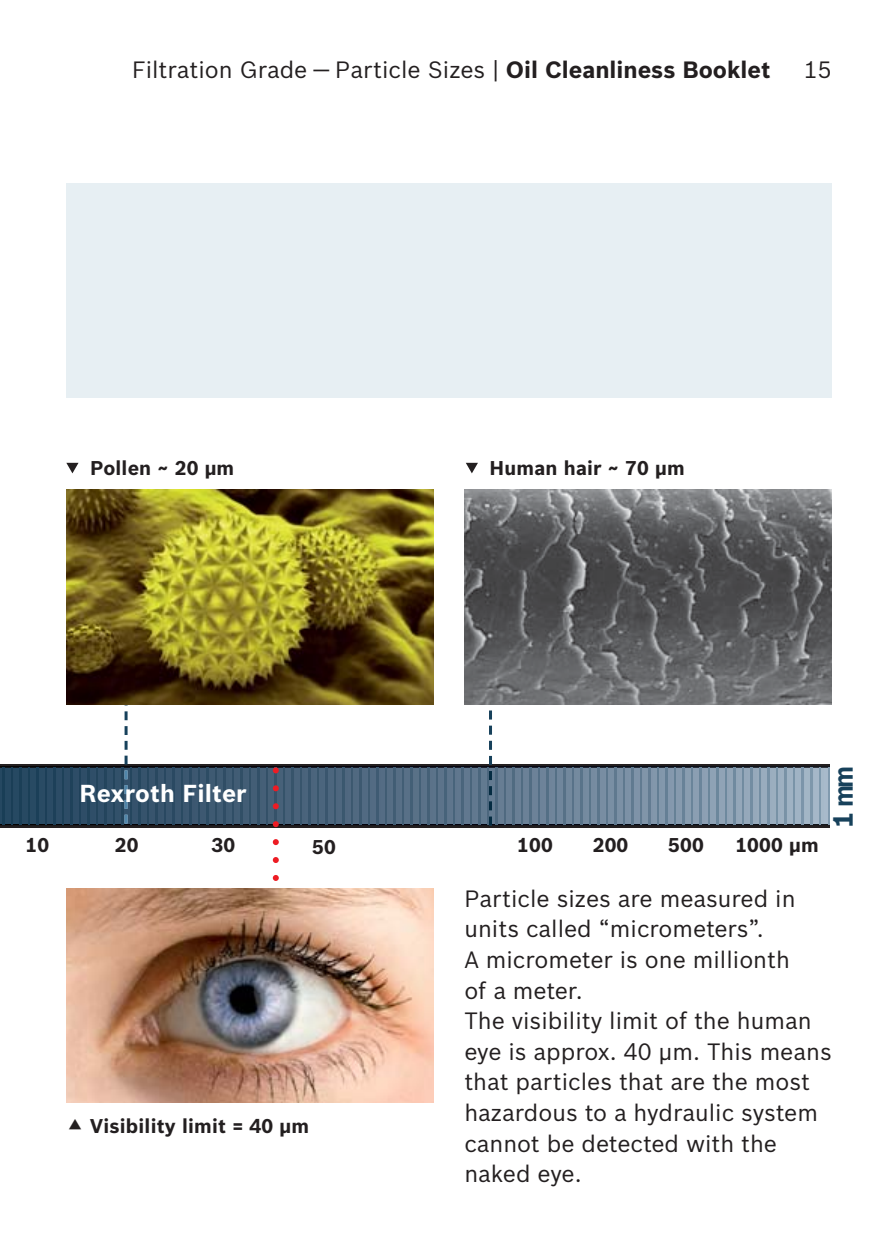
<style>
.page{position:relative;width:893px;height:1259px;background:#fff}
.page>*{position:absolute;margin:0;border:0;box-sizing:border-box;transform-origin:0 0}
.t1{font:700 27px "Bosch Sans";color:#17415b}
.t2{font:700 24px "Bosch Sans";letter-spacing:.01em;color:#fff}
.t3{font:23.1px/30.6px "Bosch Sans";color:#231f20}
.t4{font:700 19.5px "Bosch Sans";letter-spacing:.01em;color:#231f20}
.s1{font-weight:700}
</style>
<div class="page">
<div style="left:66px;top:184px;width:766px;height:214px;background:#e7eff3"></div>
<svg style="left:66px;top:463px;width:13px;height:10px"></svg>
<svg style="left:466px;top:463px;width:12px;height:10px"></svg>
<hr style="left:0;top:764px;width:830px;height:3px;background:#231f20">
<hr style="left:0;top:824px;width:830px;height:3px;background:#231f20">
<svg style="left:489px;top:756px;width:3px;height:9px"></svg>
<svg style="left:489px;top:741px;width:3px;height:9px"></svg>
<svg style="left:489px;top:725px;width:3px;height:9px"></svg>
<svg style="left:489px;top:710px;width:3px;height:9px"></svg>
<img style="left:464px;top:490px;width:368px;height:214px">
<svg style="left:0;top:767px;width:828px;height:57px;background:#597288"></svg>
<img style="left:0;top:824px;width:830px;height:1px">
<hr style="left:3px;top:767px;width:1px;height:57px;background:#193e56">
<hr style="left:11px;top:767px;width:2px;height:57px;background:#1a3e56">
<hr style="left:20px;top:767px;width:1px;height:57px;background:#1b3f57">
<hr style="left:28px;top:767px;width:2px;height:57px;background:#1a3f57">
<hr style="left:37px;top:767px;width:1px;height:57px;background:#1b3f58">
<hr style="left:45px;top:767px;width:2px;height:57px;background:#1c3f58">
<hr style="left:54px;top:767px;width:1px;height:57px;background:#1d4059">
<hr style="left:62px;top:767px;width:2px;height:57px;background:#1e4159">
<hr style="left:71px;top:767px;width:1px;height:57px;background:#1f425a">
<hr style="left:79px;top:767px;width:2px;height:57px;background:#20425b">
<hr style="left:88px;top:767px;width:1px;height:57px;background:#21435b">
<hr style="left:96px;top:767px;width:2px;height:57px;background:#23445c">
<hr style="left:105px;top:767px;width:1px;height:57px;background:#24455d">
<hr style="left:113px;top:767px;width:2px;height:57px;background:#24455d">
<hr style="left:122px;top:767px;width:1px;height:57px;background:#24455d">
<hr style="left:130px;top:767px;width:2px;height:57px;background:#25465e">
<hr style="left:139px;top:767px;width:1px;height:57px;background:#26475f">
<hr style="left:147px;top:767px;width:2px;height:57px;background:#27475f">
<hr style="left:156px;top:767px;width:1px;height:57px;background:#294860">
<hr style="left:164px;top:767px;width:2px;height:57px;background:#294861">
<hr style="left:173px;top:767px;width:1px;height:57px;background:#2a4962">
<hr style="left:181px;top:767px;width:2px;height:57px;background:#2a4a62">
<hr style="left:190px;top:767px;width:1px;height:57px;background:#2b4a63">
<hr style="left:198px;top:767px;width:2px;height:57px;background:#2c4b63">
<hr style="left:207px;top:767px;width:1px;height:57px;background:#2d4c64">
<hr style="left:215px;top:767px;width:2px;height:57px;background:#2f4d64">
<hr style="left:224px;top:767px;width:1px;height:57px;background:#304d65">
<hr style="left:232px;top:767px;width:2px;height:57px;background:#304e66">
<hr style="left:241px;top:767px;width:1px;height:57px;background:#314f66">
<hr style="left:249px;top:767px;width:2px;height:57px;background:#325067">
<hr style="left:258px;top:767px;width:1px;height:57px;background:#325068">
<hr style="left:266px;top:767px;width:2px;height:57px;background:#335068">
<hr style="left:283px;top:767px;width:2px;height:57px;background:#35536a">
<hr style="left:292px;top:767px;width:1px;height:57px;background:#37546b">
<hr style="left:300px;top:767px;width:2px;height:57px;background:#38556c">
<hr style="left:309px;top:767px;width:1px;height:57px;background:#38556d">
<hr style="left:317px;top:767px;width:2px;height:57px;background:#39566d">
<hr style="left:326px;top:767px;width:1px;height:57px;background:#3a566e">
<hr style="left:334px;top:767px;width:2px;height:57px;background:#3a576e">
<hr style="left:343px;top:767px;width:1px;height:57px;background:#3b586f">
<hr style="left:351px;top:767px;width:2px;height:57px;background:#3c586f">
<hr style="left:360px;top:767px;width:1px;height:57px;background:#3d5970">
<hr style="left:368px;top:767px;width:2px;height:57px;background:#3f5b72">
<hr style="left:377px;top:767px;width:1px;height:57px;background:#3f5b73">
<hr style="left:385px;top:767px;width:2px;height:57px;background:#405c73">
<hr style="left:394px;top:767px;width:1px;height:57px;background:#415d74">
<hr style="left:402px;top:767px;width:2px;height:57px;background:#425e75">
<hr style="left:411px;top:767px;width:1px;height:57px;background:#435f76">
<hr style="left:419px;top:767px;width:2px;height:57px;background:#446077">
<hr style="left:428px;top:767px;width:1px;height:57px;background:#456077">
<hr style="left:436px;top:767px;width:2px;height:57px;background:#466178">
<hr style="left:445px;top:767px;width:1px;height:57px;background:#47637a">
<hr style="left:453px;top:767px;width:2px;height:57px;background:#48647b">
<hr style="left:462px;top:767px;width:1px;height:57px;background:#4a657c">
<hr style="left:470px;top:767px;width:2px;height:57px;background:#4a657c">
<hr style="left:479px;top:767px;width:1px;height:57px;background:#4b667d">
<hr style="left:487px;top:767px;width:2px;height:57px;background:#4c677e">
<hr style="left:496px;top:767px;width:1px;height:57px;background:#4e687f">
<hr style="left:504px;top:767px;width:2px;height:57px;background:#4f6980">
<hr style="left:513px;top:767px;width:1px;height:57px;background:#506b81">
<hr style="left:521px;top:767px;width:2px;height:57px;background:#516c82">
<hr style="left:530px;top:767px;width:1px;height:57px;background:#526d83">
<hr style="left:538px;top:767px;width:2px;height:57px;background:#536e85">
<hr style="left:547px;top:767px;width:1px;height:57px;background:#546f85">
<hr style="left:555px;top:767px;width:2px;height:57px;background:#557086">
<hr style="left:564px;top:767px;width:1px;height:57px;background:#577187">
<hr style="left:572px;top:767px;width:2px;height:57px;background:#587289">
<hr style="left:581px;top:767px;width:1px;height:57px;background:#59748a">
<hr style="left:589px;top:767px;width:2px;height:57px;background:#5a758a">
<hr style="left:598px;top:767px;width:1px;height:57px;background:#5c768c">
<hr style="left:606px;top:767px;width:2px;height:57px;background:#5d778d">
<hr style="left:615px;top:767px;width:1px;height:57px;background:#5f798f">
<hr style="left:623px;top:767px;width:2px;height:57px;background:#5f798f">
<hr style="left:632px;top:767px;width:1px;height:57px;background:#607a90">
<hr style="left:640px;top:767px;width:2px;height:57px;background:#617b91">
<hr style="left:649px;top:767px;width:1px;height:57px;background:#637c92">
<hr style="left:657px;top:767px;width:2px;height:57px;background:#637e94">
<hr style="left:666px;top:767px;width:1px;height:57px;background:#657f95">
<hr style="left:674px;top:767px;width:2px;height:57px;background:#668196">
<hr style="left:683px;top:767px;width:1px;height:57px;background:#688298">
<hr style="left:691px;top:767px;width:2px;height:57px;background:#6a849a">
<hr style="left:700px;top:767px;width:1px;height:57px;background:#6b859b">
<hr style="left:708px;top:767px;width:2px;height:57px;background:#6b869b">
<hr style="left:717px;top:767px;width:1px;height:57px;background:#6c879c">
<hr style="left:725px;top:767px;width:2px;height:57px;background:#6e899e">
<hr style="left:734px;top:767px;width:1px;height:57px;background:#708a9f">
<hr style="left:742px;top:767px;width:2px;height:57px;background:#718ba0">
<hr style="left:751px;top:767px;width:1px;height:57px;background:#738da2">
<hr style="left:759px;top:767px;width:2px;height:57px;background:#748ea3">
<hr style="left:768px;top:767px;width:1px;height:57px;background:#7690a5">
<hr style="left:776px;top:767px;width:2px;height:57px;background:#7892a6">
<hr style="left:785px;top:767px;width:1px;height:57px;background:#7992a6">
<hr style="left:793px;top:767px;width:2px;height:57px;background:#7a94a8">
<hr style="left:802px;top:767px;width:1px;height:57px;background:#7c95aa">
<hr style="left:810px;top:767px;width:2px;height:57px;background:#7e97ab">
<hr style="left:819px;top:767px;width:1px;height:57px;background:#7f99ad">
<hr style="left:828px;top:767px;width:2px;height:57px;background:#819aae">
<svg style="left:489px;top:771px;width:3px;height:54px"></svg>
<svg style="left:125px;top:741px;width:3px;height:23px"></svg>
<svg style="left:125px;top:726px;width:3px;height:9px"></svg>
<svg style="left:125px;top:711px;width:3px;height:9px"></svg>
<svg style="left:125px;top:770px;width:3px;height:53px"></svg>
<img style="left:66px;top:490px;width:368px;height:214px">
<svg style="left:273px;top:767px;width:6px;height:114px"></svg>
<img style="left:66px;top:888px;width:368px;height:214px">
<p class="t3" style="left:132px;top:56px;width:640px">Filtration Grade — Particle Sizes | <span class="s1">Oil Cleanliness Booklet</span></p>
<p class="t3" style="left:804px;top:56px;width:29px">15</p>
<p class="t4" style="left:90px;top:460px;width:146px">Pollen ~ 20 µm</p>
<p class="t4" style="left:490px;top:460px;width:197px">Human hair ~ 70 µm</p>
<p class="t2" style="left:79px;top:784px;width:169px">Rexroth Filter</p>
<p class="t4" style="left:26px;top:837px;width:25px">10</p>
<p class="t4" style="left:115px;top:837px;width:25px">20</p>
<p class="t4" style="left:211px;top:837px;width:25px">30</p>
<p class="t4" style="left:312px;top:839px;width:25px">50</p>
<p class="t4" style="left:517px;top:837px;width:37px">100</p>
<p class="t4" style="left:593px;top:837px;width:37px">200</p>
<p class="t4" style="left:668px;top:837px;width:37px">500</p>
<p class="t4" style="left:735px;top:837px;width:85px">1000 µm</p>
<p class="t1" style="left:833px;top:827px;width:64px;rotate:-90deg">1mm</p>
<p class="t4" style="left:90px;top:1118px;width:220px">Visibility limit = 40 µm</p>
<p class="t3" style="left:464px;top:885px;width:369px">Particle sizes are measured in units called “micrometers”.<br>A micrometer is one millionth<br>of a meter.<br>The visibility limit of the human eye is approx. 40 μm. This means that particles that are the most hazardous to a hydraulic system cannot be detected with the naked eye.</p>
</div>
